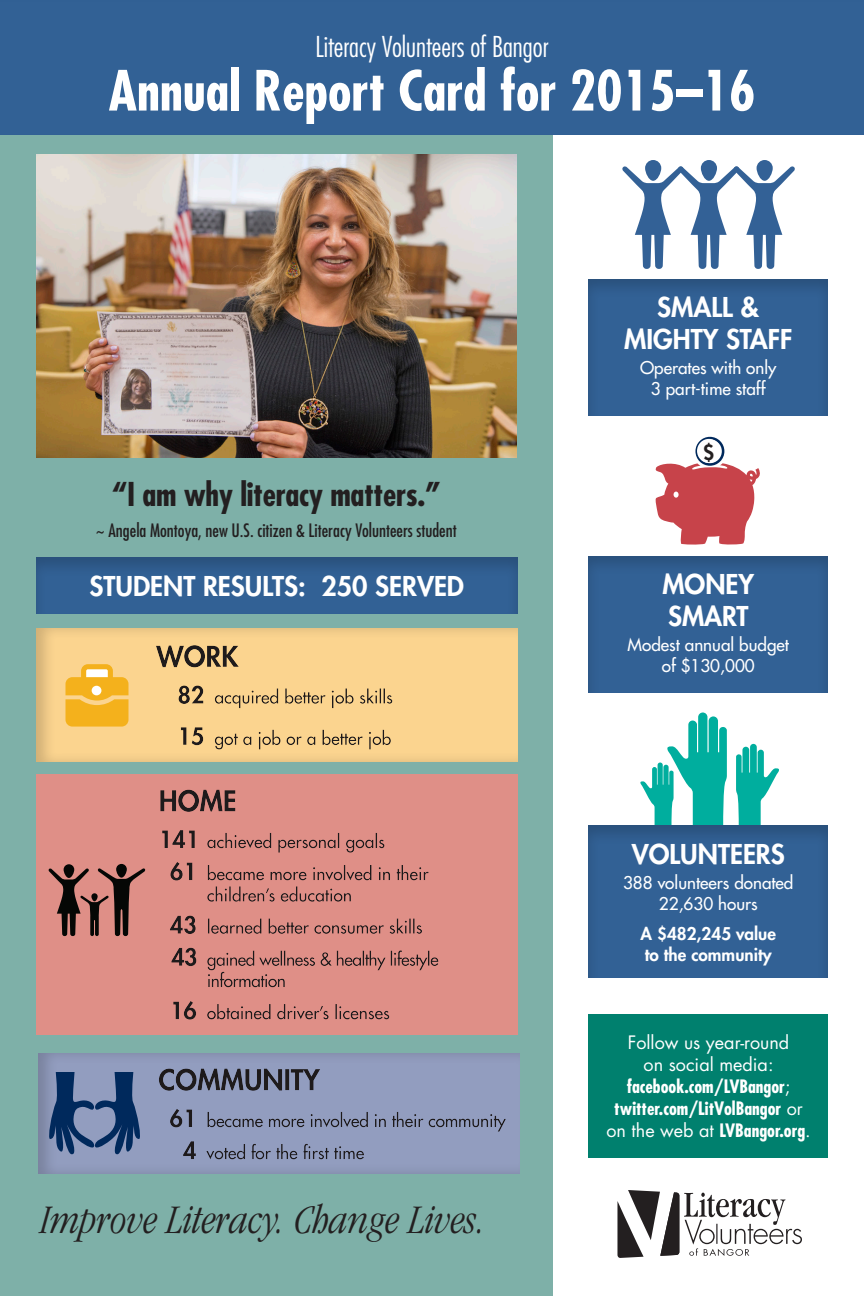
<style>
.page{position:relative;width:864px;height:1296px;background:#fff}
.page>*{position:absolute;margin:0;border:0;box-sizing:border-box;transform-origin:0 0}
.body{font:700 condensed 54px "Futura";color:#fff}
.body-2{font:italic 300 condensed 42px "Garamond";color:#231f20}
.body-3{font:700 condensed 32px "Futura";letter-spacing:-.01em;color:#231f20}
.body-4{font:300 condensed 28px "Futura";color:#fff}
.t1{font:800 26.6px/32px "Futura";color:#fff;text-align:center}
.body-5{font:700 condensed 20.8px "Futura";color:#231f20}
.t2{font:700 condensed 18px/22px "Futura";color:#fff;text-align:center}
.body-6{font:condensed 18px "Futura";color:#231f20}
.t3{font:17.2px/20.8px "Futura";color:#fff;text-align:center}
.t4{font:800 17.2px/20.8px "Futura";color:#fff}
.s1{font-weight:400;font-stretch:normal}
</style>
<div class="page">
<div style="left:0;top:108px;width:553px;height:1188px;background:#7eb0a8"></div>
<div style="left:37px;top:1052px;width:484px;height:122px;background:#231f20;opacity:.2"></div>
<svg style="left:736px;top:744px;width:43px;height:81px"></svg>
<svg style="left:640px;top:712px;width:87px;height:113px"></svg>
<div style="left:0;top:0;width:864px;height:136px;background:#326195"></div>
<img style="left:36px;top:154px;width:481px;height:304px">
<div style="left:586px;top:279px;width:242px;height:138px;background:#231f20;opacity:.2"></div>
<div style="left:36px;top:774px;width:482px;height:261px;background:#df8f87"></div>
<div style="left:50px;top:772px;width:462px;height:264px;background:#231f20;opacity:.2"></div>
<svg style="left:617px;top:1190px;width:185px;height:68px"></svg>
<div style="left:645px;top:160px;width:16px;height:21px;background:#336196;border-radius:8px"></div>
<div style="left:701px;top:160px;width:16px;height:21px;background:#336196;border-radius:8px"></div>
<svg style="left:622px;top:166px;width:173px;height:103px"></svg>
<div style="left:757px;top:160px;width:16px;height:21px;background:#336196;border-radius:8px"></div>
<div style="left:572px;top:556px;width:256px;height:138px;background:#231f20;opacity:.2"></div>
<div style="left:589px;top:1014px;width:239px;height:144px;background:#00806e"></div>
<svg style="left:695px;top:437px;width:29px;height:29px"></svg>
<svg style="left:656px;top:444px;width:104px;height:101px"></svg>
<div style="left:697px;top:439px;width:24px;height:24px;background:#fff;border-radius:50%"></div>
<div style="left:586px;top:825px;width:242px;height:154px;background:#231f20;opacity:.2"></div>
<div style="left:59px;top:1052px;width:468px;height:122px;background:#231f20;opacity:.2"></div>
<div style="left:34px;top:558px;width:484px;height:58px;background:#231f20;opacity:.2"></div>
<div style="left:35px;top:628px;width:484px;height:136px;background:#231f20;opacity:.2"></div>
<div style="left:58px;top:634px;width:459px;height:121px;background:#231f20;opacity:.2"></div>
<svg style="left:66px;top:664px;width:62px;height:63px;background:#f5bb3c"></svg>
<div style="left:92px;top:686px;width:9px;height:9px;background:#fff;border-radius:50%"></div>
<div style="left:64px;top:864px;width:10px;height:14px;background:#050705;border-radius:5px"></div>
<div style="left:116px;top:864px;width:11px;height:14px;background:#050705;border-radius:5px"></div>
<svg style="left:48px;top:868px;width:100px;height:77px"></svg>
<svg style="left:49px;top:1073px;width:91px;height:81px;background:#4d6690"></svg>
<p class="body-4" style="left:315px;top:29px;width:235px">Literacy Volunteers of Bangor</p>
<p class="body" style="left:109px;top:56px;width:648px">Annual Report Card for 2015–16</p>
<h3 class="t1" style="left:624px;top:291px;width:170px">SMALL &amp;<br>MIGHTY STAFF</h3>
<p class="t3" style="left:640px;top:357px;width:138px">Operates with only<br>3 part-time staff</p>
<p class="body-3" style="left:112px;top:474px;width:331px">“I am why literacy matters.”</p>
<p class="body-6" style="left:96px;top:519px;width:362px">~ Angela Montoya, new U.S. citizen &amp; Literacy Volunteers student</p>
<h3 class="t1" style="left:89px;top:570px;width:376px">STUDENT RESULTS: 250 SERVED</h3>
<p class="body-2" style="left:41px;top:1198px;width:446px">Improve Literacy. Change Lives.</p>
<p class="body-5" style="left:704px;top:438px;width:12px">$</p>
<h3 class="t1" style="left:662px;top:568px;width:93px;text-align:left">MONEY<br>SMART</h3>
<p class="t3" style="left:628px;top:634px;width:163px">Modest annual budget of $130,000</p>
<h3 class="t1" style="left:632px;top:837px;width:155px">VOLUNTEERS</h3>
<p class="t3" style="left:623px;top:872px;width:172px">388 volunteers donated<br>22,630 hours</p>
<p class="t4" style="left:641px;top:923px;width:137px">A $482,245 value to the community</p>
<p class="t2" style="left:606px;top:1031px;width:206px"><span class="s1">Follow us year-round<br>on social media: </span>facebook.com/LVBangor<span class="s1">; </span>twitter.com/LitVolBangor <span class="s1">or on the web at</span> LVBangor.org<span class="s1">.</span></p>
</div>
